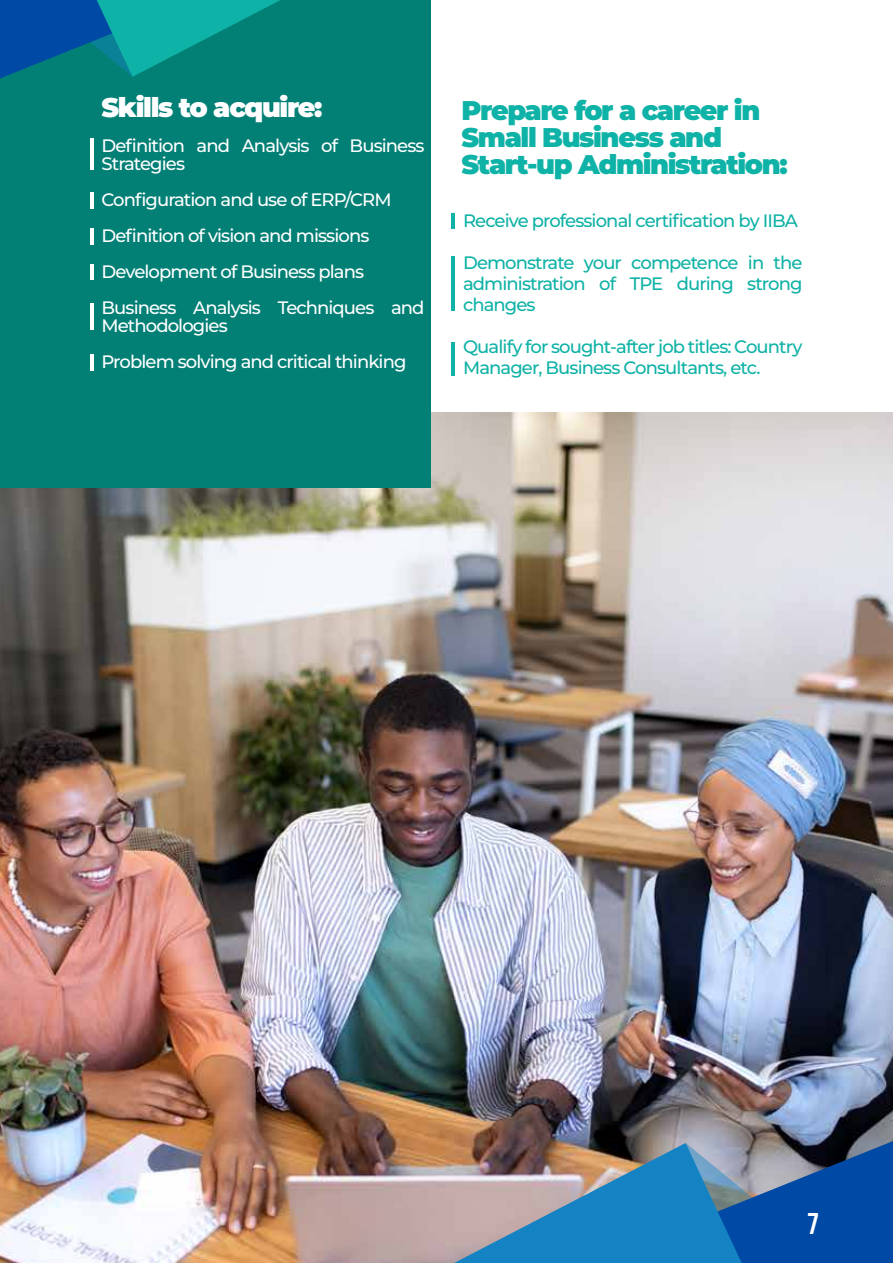
<style>
.page{position:relative;width:893px;height:1263px;background:#fff}
.page>*{position:absolute;margin:0;border:0;box-sizing:border-box;transform-origin:0 0}
.t1{font:700 30px "Bebas Neue";color:#fff}
.t2{font:900 27px/27px "Montserrat";letter-spacing:-.05em;color:#0fb2a6}
.t3{font:900 27px "Montserrat";letter-spacing:-.05em;color:#fff}
.t4{font:500 18px/36px "Montserrat";letter-spacing:-.05em;color:#fff}
.t5{font:500 18px/21px "Montserrat";letter-spacing:-.05em;color:#0fb2a6;text-align:justify}
</style>
<div class="page">
<img style="left:0;top:413px;width:893px;height:850px">
<div style="left:0;top:0;width:430px;height:488px;background:#038076"></div>
<svg style="left:0;top:0;width:280px;height:78px"></svg>
<img style="left:454px;top:1141px;width:439px;height:122px">
<hr style="left:90px;top:138px;width:3px;height:32px;background:#fff">
<hr style="left:90px;top:354px;width:3px;height:16px;background:#fff">
<svg style="left:452px;top:213px;width:2px;height:15px"></svg>
<hr style="left:452px;top:256px;width:2px;height:54px;background:#0fb2a6">
<hr style="left:452px;top:342px;width:2px;height:33px;background:#0fb2a6">
<hr style="left:90px;top:192px;width:3px;height:16px;background:#fff">
<hr style="left:90px;top:228px;width:3px;height:16px;background:#fff">
<hr style="left:90px;top:264px;width:3px;height:15px;background:#fff">
<hr style="left:90px;top:303px;width:3px;height:27px;background:#fff">
<h2 class="t3" style="left:102px;top:89px;width:222px">Skills to acquire:</h2>
<p class="t4" style="left:102px;top:136px;width:324px;line-height:18px">Definition and Analysis of Business<br>Strategies</p>
<p class="t4" style="left:102px;top:181px;width:324px">Configuration and use of ERP/CRM Definition of vision and missions Development of Business plans Business Analysis Techniques and</p>
<p class="t4" style="left:102px;top:307px;width:306px">Methodologies<br>Problem solving and critical thinking</p>
<h2 class="t2" style="left:462px;top:96px;width:328px">Prepare for a career in<br>Small Business and<br>Start-up Administration:</h2>
<p class="t5" style="left:463px;top:209px;width:336px">Receive professional certification by IIBA</p>
<p class="t5" style="left:463px;top:251px;width:341px">Demonstrate your competence in the administration of TPE during strong changes</p>
<p class="t5" style="left:463px;top:335px;width:341px">Qualify for sought-after job titles: Country<br>Manager, Business Consultants, etc.</p>
<h1 class="t1" style="left:807px;top:1207px;width:13px">7</h1>
</div>
